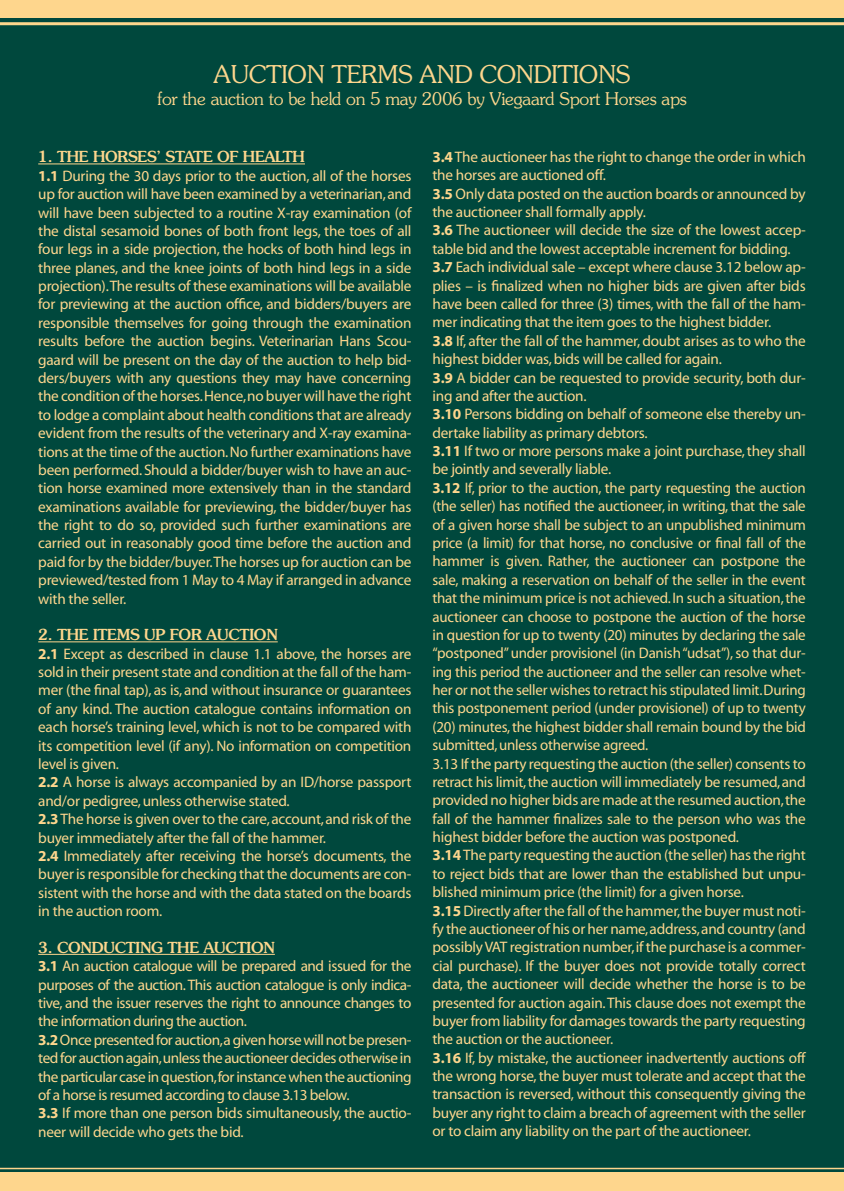
<style>
.page{position:relative;width:844px;height:1191px;background:#fff}
.page>*{position:absolute;margin:0;border:0;box-sizing:border-box;transform-origin:0 0}
.t1{font:300 24.5px "Souvenir";letter-spacing:-.015em;color:#fed68d}
.t2{font:300 17.5px "Souvenir";letter-spacing:-.015em;color:#fed68d}
.t3{font:15.22px/18.4px "Myriad";letter-spacing:-.015em;color:#fed68d}
.t4{font:500 15.22px "Souvenir";letter-spacing:-.015em;color:#fed68d}
.s1{font-weight:700}
</style>
<div class="page">
<div style="left:0;top:0;width:843px;height:1191px;background:#00483d"></div>
<hr style="left:0;top:22px;width:843px;height:3px;background:#fed68d">
<div style="left:0;top:0;width:843px;height:17px;background:#fed68d"></div>
<hr style="left:0;top:1167px;width:843px;height:2px;background:#fed68d">
<div style="left:0;top:1172px;width:843px;height:19px;background:#fed68d"></div>
<hr style="left:843px;top:0;width:1px;height:1191px;background:#00483d">
<svg style="left:843px;top:1167px;width:1px;height:24px"></svg>
<svg style="left:843px;top:0;width:1px;height:25px"></svg>
<hr style="left:38px;top:163px;width:267px;height:1px;background:#fed68d">
<hr style="left:38px;top:641px;width:240px;height:1px;background:#fed68d">
<hr style="left:38px;top:954px;width:237px;height:1px;background:#fed68d">
<h1 class="t1" style="left:213px;top:59px;width:418px">AUCTION TERMS AND CONDITIONS</h1>
<p class="t2" style="left:157px;top:88px;width:531px">for the auction to be held on 5 may 2006 by Viegaard Sport Horses aps</p>
<p class="t4" style="left:38px;top:148px;width:268px">1. THE HORSES’ STATE OF HEALTH</p>
<p class="t3" style="left:38px;top:167px;width:375px;text-align:justify"><span class="s1">1.1</span> During the 30 days prior to the auction, all of the horses up for auction will have been examined by a veterinarian, and will have been subjected to a routine X-ray examination (of the distal sesamoid bones of both front legs, the toes of all four legs in a side projection, the hocks of both hind legs in three planes, and the knee joints of both hind legs in a side projection).The results of these examinations will be available for previewing at the auction office, and bidders/buyers are responsible themselves for going through the examination results before the auction begins. Veterinarian Hans Scou&shy;gaard will be present on the day of the auction to help bid&shy;ders/buyers with any questions they may have concerning the condition of the horses. Hence, no buyer will have the right to lodge a complaint about health conditions that are already evident from the results of the veterinary and X-ray examina&shy;tions at the time of the auction. No further examinations have been performed. Should a bidder/buyer wish to have an auc&shy;tion horse examined more extensively than in the standard examinations available for previewing, the bidder/buyer has the right to do so, provided such further examinations are carried out in reasonably good time before the auction and paid for by the bidder/buyer.The horses up for auction can be previewed/tested from 1 May to 4 May if arranged in advance with the seller.</p>
<p class="t4" style="left:38px;top:625px;width:241px">2. THE ITEMS UP FOR AUCTION</p>
<p class="t3" style="left:38px;top:645px;width:374px"><span class="s1">2.1</span> Except as described in clause 1.1 above, the horses are sold in their present state and condition at the fall of the ham&shy;mer (the final tap), as is, and without insurance or guarantees of any kind. The auction catalogue contains information on each horse’s training level, which is not to be compared with its competition level (if any). No information on competition level is given.<br><span class="s1">2.2</span> A horse is always accompanied by an ID/horse passport and/or pedi-gree, unless otherwise stated.<br><span class="s1">2.3</span> The horse is given over to the care, account, and risk of the buyer immediately after the fall of the hammer.<br><span class="s1">2.4</span> Immediately after receiving the horse’s documents, the buyer is responsible for checking that the documents are con&shy;sistent with the horse and with the data stated on the boards in the auction room.</p>
<p class="t4" style="left:38px;top:938px;width:238px">3. CONDUCTING THE AUCTION</p>
<p class="t3" style="left:38px;top:957px;width:375px"><span class="s1">3.1</span> An auction catalogue will be prepared and issued for the purposes of the auction. This auction catalogue is only indica&shy;tive, and the issuer reserves the right to announce changes to the information during the auction.<br><span class="s1">3.2</span> Once presented for auction,a given horse will not be presen&shy;ted for auction again,unless the auctioneer decides otherwise in the particular case in question,for instance when the auctioning of a horse is resumed according to clause 3.13 below.<br><span class="s1">3.3</span> If more than one person bids simultaneously, the auctio&shy;neer will decide who gets the bid.</p>
<p class="t3" style="left:432px;top:148px;width:375px"><span class="s1">3.4</span> The auctioneer has the right to change the order in which the horses are auctioned off.<br><span class="s1">3.5</span> Only data posted on the auction boards or announced by the auctioneer shall formally apply.<br><span class="s1">3.6</span> The auctioneer will decide the size of the lowest accep&shy;table bid and the lowest acceptable increment for bidding.<br><span class="s1">3.7</span> Each individual sale – except where clause 3.12 below ap&shy;plies – is finalized when no higher bids are given after bids have been called for three (3) times, with the fall of the ham&shy;mer indicating that the item goes to the highest bidder.<br><span class="s1">3.8</span> If, after the fall of the hammer, doubt arises as to who the highest bidder was, bids will be called for again.<br><span class="s1">3.9</span> A bidder can be requested to provide security, both dur&shy;ing and after the auction.<br><span class="s1">3.10</span> Persons bidding on behalf of someone else thereby un&shy;dertake liability as primary debtors.<br><span class="s1">3.11</span> If two or more persons make a joint purchase, they shall be jointly and severally liable.<br><span class="s1">3.12</span> If, prior to the auction, the party requesting the auction (the seller) has notified the auctioneer, in writing, that the sale of a given horse shall be subject to an unpublished minimum price (a limit) for that horse, no conclusive or final fall of the hammer is given. Rather, the auctioneer can postpone the sale, making a reservation on behalf of the seller in the event that the minimum price is not achieved. In such a situation, the auctioneer can choose to postpone the auction of the horse in question for up to twenty (20) minutes by declaring the sale “postponed” under provisionel (in Danish “udsat”), so that dur&shy;ing this period the auctioneer and the seller can resolve whet&shy;her or not the seller wishes to retract his stipulated limit. During this postponement period (under provisionel) of up to twenty (20) minutes, the highest bidder shall remain bound by the bid submitted, unless otherwise agreed.<br>3.13 If the party requesting the auction (the seller) consents to retract his limit, the auction will immediately be resumed, and provided no higher bids are made at the resumed auction, the fall of the hammer finalizes sale to the person who was the highest bidder before the auction was postponed.<br><span class="s1">3.14</span> The party requesting the auction (the seller) has the right to reject bids that are lower than the established but unpu&shy;blished minimum price (the limit) for a given horse.<br><span class="s1">3.15</span> Directly after the fall of the hammer, the buyer must noti&shy;fy the auctioneer of his or her name, address, and country (and possibly VAT registration number, if the purchase is a commer&shy;cial purchase). If the buyer does not provide totally correct data, the auctioneer will decide whether the horse is to be presented for auction again. This clause does not exempt the buyer from liability for damages towards the party requesting the auction or the auctioneer.<br><span class="s1">3.16</span> If, by mistake, the auctioneer inadvertently auctions off the wrong horse, the buyer must tolerate and accept that the transaction is reversed, without this consequently giving the buyer any right to claim a breach of agreement with the seller or to claim any liability on the part of the auctioneer.</p>
</div>
